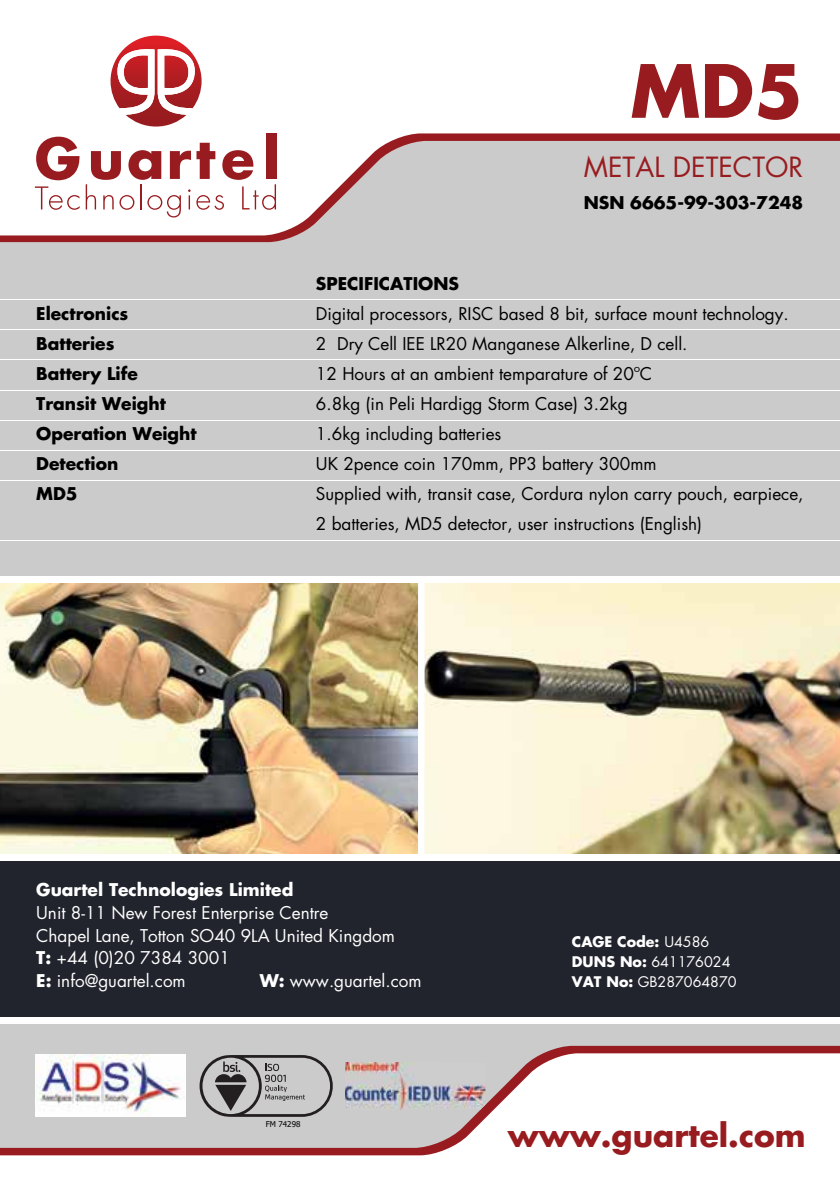
<style>
.page{position:relative;width:840px;height:1191px;background:#fff}
.page>*{position:absolute;margin:0;border:0;box-sizing:border-box;transform-origin:0 0}
.t1{font:700 71.2px "Futura";color:#981c1f}
.t2{font:700 31.2px "Futura";color:#981c1f}
.t3{font:27px "Futura";color:#981c1f}
.t4{font:17.2px/30px "Futura";color:#000}
.t5{font:17.2px/22.8px "Futura";color:#fff}
.t6{font:700 17.2px "Futura";color:#000}
.t7{font:700 17.2px "Futura";color:#fff}
.t8{font:14.2px/20px "Futura";color:#fff}
.t9{font:8px "Tahoma";color:#010101}
.s1{font-weight:700}
</style>
<div class="page">
<img style="left:0;top:583px;width:418px;height:271px">
<img style="left:424px;top:583px;width:415px;height:271px">
<svg style="left:55px;top:133px;width:784px;height:8px"></svg>
<div style="left:0;top:141px;width:839px;height:435px;background:#cbcbcb"></div>
<svg style="left:0;top:1147px;width:451px;height:8px;background:#9f3235"></svg>
<svg style="left:0;top:1024px;width:839px;height:123px;fill:#cbcbcb"></svg>
<svg style="left:35px;top:186px;width:45px;height:24px"></svg>
<svg style="left:36px;top:137px;width:43px;height:43px"></svg>
<svg style="left:86px;top:143px;width:190px;height:74px"></svg>
<div style="left:266px;top:134px;width:10px;height:45px;background:#981c1f"></div>
<svg style="left:110px;top:36px;width:91px;height:91px"></svg>
<div style="left:0;top:858px;width:839px;height:161px;background:#22242d"></div>
<div style="left:0;top:1017px;width:839px;height:6px;background:#fff"></div>
<div style="left:0;top:854px;width:839px;height:7px;background:#fff"></div>
<hr style="left:0;top:540px;width:839px;height:1px;background:#fff">
<hr style="left:0;top:299px;width:839px;height:1px;background:#fff">
<hr style="left:0;top:329px;width:839px;height:1px;background:#fff">
<hr style="left:0;top:359px;width:839px;height:1px;background:#fff">
<hr style="left:0;top:390px;width:839px;height:1px;background:#fff">
<hr style="left:0;top:420px;width:839px;height:1px;background:#fff">
<hr style="left:0;top:450px;width:839px;height:1px;background:#fff">
<hr style="left:0;top:480px;width:839px;height:1px;background:#fff">
<img style="left:36px;top:1054px;width:149px;height:62px">
<svg style="left:199px;top:1055px;width:133px;height:61px;background:#a2a1a1"></svg>
<img style="left:345px;top:1063px;width:140px;height:47px">
<p class="t6" style="left:316px;top:272px;width:145px">SPECIFICATIONS</p>
<h1 class="t1" style="left:630px;top:44px;width:174px">MD5</h1>
<h3 class="t3" style="left:583px;top:150px;width:221px">METAL DETECTOR</h3>
<p class="t6" style="left:583px;top:191px;width:221px">NSN 6665-99-303-7248</p>
<p class="t6" style="left:36px;top:302px;width:94px">Electronics</p>
<p class="t4" style="left:316px;top:299px;width:474px">Digital processors, RISC based 8 bit, surface mount technology.</p>
<p class="t6" style="left:36px;top:332px;width:80px">Batteries</p>
<p class="t4" style="left:316px;top:329px;width:373px">2 Dry Cell IEE LR20 Manganese Alkerline, D cell.</p>
<p class="t6" style="left:36px;top:362px;width:103px">Battery Life</p>
<p class="t4" style="left:316px;top:359px;width:337px">12 Hours at an ambient temparature of 20ºC</p>
<p class="t6" style="left:36px;top:392px;width:131px">Transit Weight</p>
<p class="t4" style="left:316px;top:389px;width:313px">6.8kg (in Peli Hardigg Storm Case) 3.2kg</p>
<p class="t6" style="left:36px;top:422px;width:162px">Operation Weight</p>
<p class="t4" style="left:316px;top:419px;width:187px">1.6kg including batteries</p>
<p class="t6" style="left:36px;top:452px;width:84px">Detection</p>
<p class="t4" style="left:316px;top:449px;width:342px">UK 2pence coin 170mm, PP3 battery 300mm</p>
<p class="t6" style="left:36px;top:482px;width:43px">MD5</p>
<p class="t4" style="left:316px;top:478px;width:489px">Supplied with, transit case, Cordura nylon carry pouch, earpiece,<br>2 batteries, MD5 detector, user instructions (English)</p>
<p class="t7" style="left:36px;top:878px;width:258px">Guartel Technologies Limited</p>
<p class="t5" style="left:36px;top:901px;width:360px">Unit 8-11 New Forest Enterprise Centre<br>Chapel Lane, Totton SO40 9LA United Kingdom<br><span class="s1">T:</span> +44 (0)20 7384 3001<br><span class="s1">E:</span> info@guartel.com</p>
<p class="t5" style="left:259px;top:969px;width:163px"><span class="s1">W:</span> www.guartel.com</p>
<p class="t9" style="left:265px;top:1118px;width:36px">FM 74298</p>
<p class="t8" style="left:571px;top:932px;width:166px"><span class="s1">CAGE Code:</span> U4586<br><span class="s1">DUNS No:</span> 641176024<br><span class="s1">VAT No:</span> GB287064870</p>
<h2 class="t2" style="left:507px;top:1114px;width:299px">www.guartel.com</h2>
</div>
